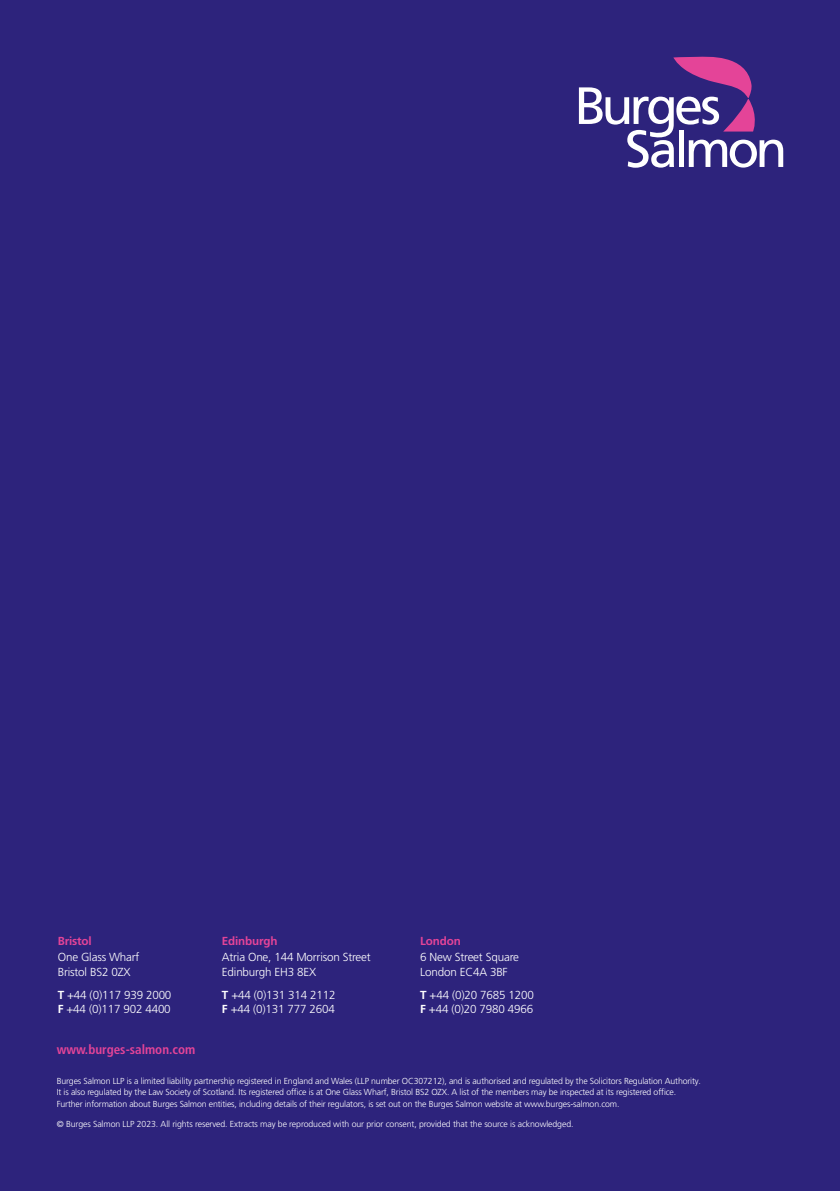
<style>
.page{position:relative;width:840px;height:1191px;background:#fff}
.page>*{position:absolute;margin:0;border:0;box-sizing:border-box;transform-origin:0 0}
.t1{font:700 condensed 13px "Frutiger LT Pro";color:#e44498}
.t2{font:300 11.6px/14.6px "Frutiger LT Pro";letter-spacing:-.015em;color:#fff}
.t3{font:700 11.6px "Frutiger LT Pro";letter-spacing:-.015em;color:#e44498}
.t4{font:300 8.8px/11.6px "Frutiger LT Pro";letter-spacing:-.015em;color:#fff}
.s1{font-weight:700}
</style>
<div class="page">
<div style="left:0;top:0;width:839px;height:1191px;background:#2d237c"></div>
<svg style="left:578px;top:56px;width:204px;height:112px"></svg>
<h2 class="t3" style="left:58px;top:933px;width:35px">Bristol</h2>
<h2 class="t2" style="left:58px;top:950px;width:83px">One Glass Wharf<br>Bristol BS2 0ZX</h2>
<h2 class="t2" style="left:58px;top:987px;width:115px"><span class="s1">T</span> +44 (0)117 939 2000<br><span class="s1">F</span> +44 (0)117 902 4400</h2>
<h1 class="t1" style="left:57px;top:1042px;width:140px">www.burges-salmon.com</h1>
<h2 class="t3" style="left:222px;top:933px;width:57px">Edinburgh</h2>
<h2 class="t2" style="left:222px;top:950px;width:150px">Atria One, 144 Morrison Street<br>Edinburgh EH3 8EX</h2>
<h2 class="t2" style="left:222px;top:987px;width:115px"><span class="s1">T</span> +44 (0)131 314 2112<br><span class="s1">F</span> +44 (0)131 777 2604</h2>
<h2 class="t3" style="left:420px;top:933px;width:42px">London</h2>
<h2 class="t2" style="left:420px;top:950px;width:100px">6 New Street Square<br>London EC4A 3BF</h2>
<h2 class="t2" style="left:420px;top:987px;width:115px"><span class="s1">T</span> +44 (0)20 7685 1200<br><span class="s1">F</span> +44 (0)20 7980 4966</h2>
<p class="t4" style="left:57px;top:1074px;width:645px">Burges Salmon LLP is a limited liability partnership registered in England and Wales (LLP number OC307212), and is authorised and regulated by the Solicitors Regulation Authority.<br>It is also regulated by the Law Society of Scotland. Its registered office is at One Glass Wharf, Bristol BS2 OZX. A list of the members may be inspected at its registered office.<br>Further information about Burges Salmon entities, including details of their regulators, is set out on the Burges Salmon website at www.burges-salmon.com.</p>
<p class="t4" style="left:57px;top:1118px;width:518px">© Burges Salmon LLP 2023. All rights reserved. Extracts may be reproduced with our prior consent, provided that the source is acknowledged.</p>
</div>
